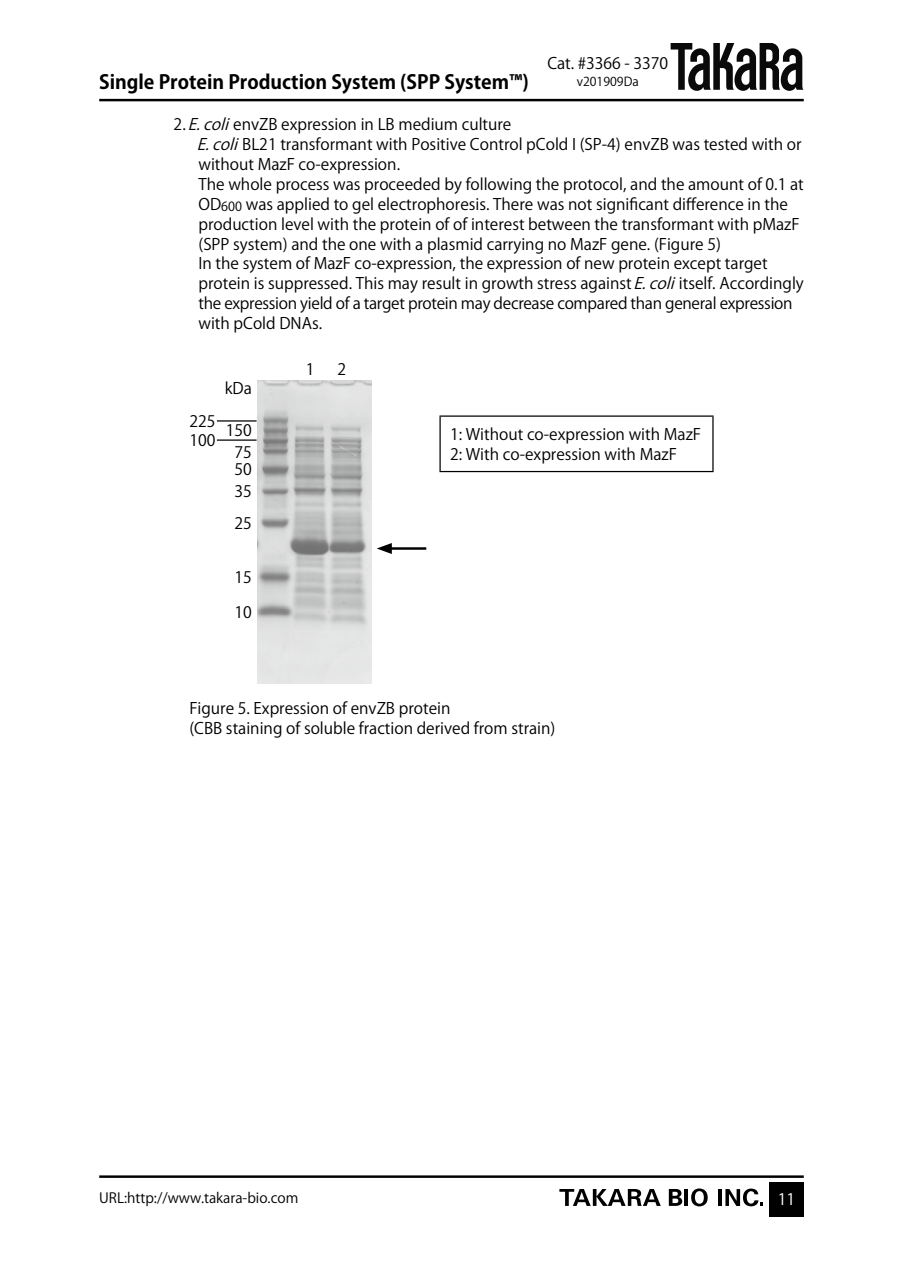
<style>
.page{position:relative;width:903px;height:1275px;background:#fff}
.page>*{position:absolute;margin:0;border:0;box-sizing:border-box;transform-origin:0 0}
.t1{font:700 19.25px "Koz Go Pro";color:#000}
.t2{font:15.75px/19.8px "Koz Go Pro";color:#000}
.t3{font:15.75px "Koz Go Pro";color:#fff}
.t4{font:14px "Koz Go Pro";color:#000}
.t5{font:12.25px "Koz Go Pro";color:#000}
.s1{font-style:italic}
</style>
<div class="page">
<img style="left:258px;top:380px;width:114px;height:303px">
<hr style="left:387px;top:547px;width:39px;height:3px;background:#000">
<svg style="left:377px;top:543px;width:15px;height:11px"></svg>
<hr style="left:217px;top:439px;width:40px;height:2px;background:#000">
<hr style="left:217px;top:420px;width:40px;height:2px;background:#000">
<hr style="left:439px;top:415px;width:274px;height:2px;background:#000">
<hr style="left:439px;top:417px;width:2px;height:54px;background:#000">
<hr style="left:712px;top:417px;width:1px;height:54px;background:#000">
<hr style="left:439px;top:471px;width:274px;height:1px;background:#000">
<hr style="left:99px;top:99px;width:705px;height:2px;background:#000">
<hr style="left:99px;top:1175px;width:705px;height:3px;background:#000">
<div style="left:769px;top:1182px;width:35px;height:35px;background:#000"></div>
<svg style="left:670px;top:43px;width:133px;height:48px"></svg>
<svg style="left:691px;top:1188px;width:17px;height:18px"></svg>
<svg style="left:559px;top:1189px;width:102px;height:17px"></svg>
<hr style="left:684px;top:1189px;width:4px;height:17px;background:#000">
<hr style="left:718px;top:1189px;width:4px;height:17px;background:#000">
<svg style="left:725px;top:1188px;width:38px;height:18px"></svg>
<svg style="left:669px;top:1189px;width:13px;height:17px"></svg>
<p class="t1" style="left:99px;top:70px;width:431px">Single Protein Production System (SPP System™)</p>
<p class="t2" style="left:547px;top:54px;width:122px">Cat. #3366 - 3370</p>
<p class="t5" style="left:577px;top:74px;width:63px">v201909Da</p>
<p class="t2" style="left:197px;top:115px;width:608px;text-indent:-23px">2.<span class="s1">E.coli</span>envZB expression in LB medium culture<br><span class="s1">E.coli</span>BL21 transformant with Positive Control pCold I (SP-4) envZB was tested with or without MazF co-expression.<br>The whole process was proceeded by following the protocol, and the amount of 0.1 at OD<sub>600</sub> was applied to gel electrophoresis. There was not significant difference in the production level with the protein of of interest between the transformant with pMazF (SPP system) and the one with a plasmid carrying no MazF gene. (Figure 5)<br>In the system of MazF co-expression, the expression of new protein except target protein is suppressed. This may result in growth stress against<span class="s1">E.coli</span>itself. Accordingly the expression yield of a target protein may decrease compared than general expression with pCold DNAs.</p>
<p class="t2" style="left:189px;top:412px;width:28px">225</p>
<p class="t2" style="left:189px;top:431px;width:28px">100</p>
<p class="t2" style="left:225px;top:379px;width:29px">kDa</p>
<p class="t2" style="left:226px;top:421px;width:28px">150</p>
<p class="t2" style="left:234px;top:444px;width:19px;line-height:17.5px">75<br>50</p>
<p class="t2" style="left:234px;top:475px;width:19px;line-height:31.8px">35<br>25</p>
<p class="t2" style="left:234px;top:567px;width:19px">15</p>
<p class="t2" style="left:234px;top:602px;width:19px">10</p>
<p class="t2" style="left:306px;top:360px;width:10px">1</p>
<p class="t2" style="left:338px;top:360px;width:10px">2</p>
<p class="t2" style="left:450px;top:425px;width:252px">1: Without co-expression with MazF<br>2: With co-expression with MazF</p>
<p class="t2" style="left:189px;top:699px;width:368px">Figure 5. Expression of envZB protein<br>(CBB staining of soluble fraction derived from strain)</p>
<p class="t4" style="left:99px;top:1188px;width:201px">URL:http://www.takara-bio.com</p>
<p class="t3" style="left:778px;top:1189px;width:19px">11</p>
</div>
